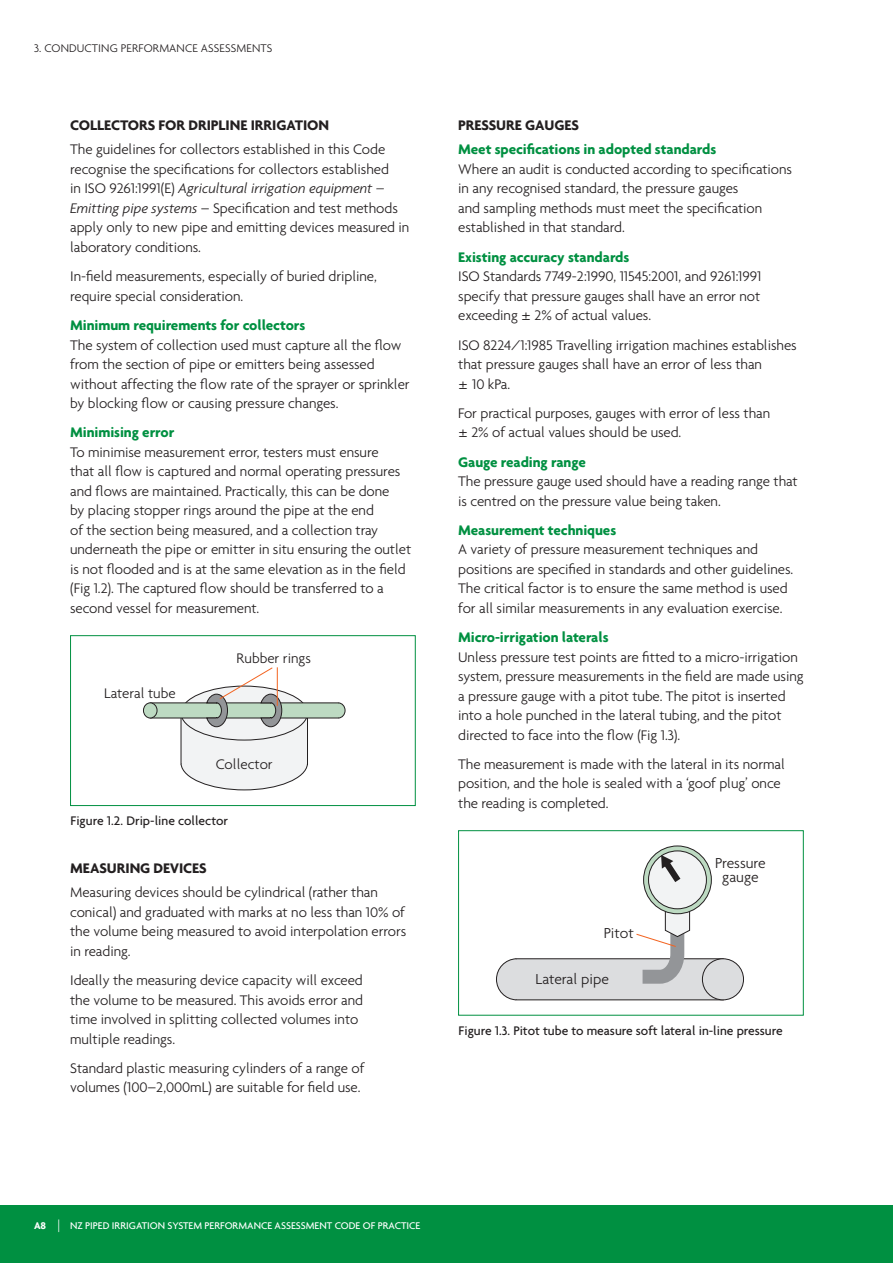
<style>
.page{position:relative;width:893px;height:1263px;background:#fff}
.page>*{position:absolute;margin:0;border:0;box-sizing:border-box;transform-origin:0 0}
.t1{font:300 15.6px/13.6px "Agenda";color:#231f20;text-align:center}
.Body_Copy{font:300 15px/19.5px "Agenda";letter-spacing:-.005em;color:#231f20}
.Sub_subheaders{font:700 15px "Agenda";letter-spacing:-.005em;color:#009041}
.Subheads_in_Copy{font:700 15px "Agenda";letter-spacing:-.005em;color:#231f20}
.t2{font:500 13.5px "Agenda";color:#231f20}
.t3{font:300 12px "Agenda";letter-spacing:.01em;color:#231f20}
.t4{font:500 10.5px "Agenda";color:#fff}
.s1{font-style:italic}
.s2{font-family:"Helvetica"}
.s3{font-weight:700}
.s4{font-weight:300;font-size:13.35px}
</style>
<div class="page">
<div style="left:0;top:1205px;width:893px;height:58px;background:#009041"></div>
<div style="left:143px;top:703px;width:14px;height:15px;background:#bddac2;border-radius:50%"></div>
<div style="left:143px;top:702px;width:14px;height:16px;border:1px solid #231f20;border-radius:50%"></div>
<svg style="left:149px;top:667px;width:196px;height:123px"></svg>
<hr style="left:277px;top:667px;width:1px;height:39px;background:#f36421">
<div style="left:70px;top:635px;width:346px;height:171px;border:1px solid #009041"></div>
<div style="left:702px;top:959px;width:41px;height:41px;background:#dcdddf;border-radius:50%"></div>
<div style="left:702px;top:958px;width:42px;height:42px;border:1px solid #231f20;border-radius:50%"></div>
<svg style="left:496px;top:906px;width:228px;height:94px"></svg>
<svg style="left:644px;top:846px;width:67px;height:68px"></svg>
<div style="left:643px;top:846px;width:69px;height:68px;border:1px solid #231f20;border-radius:50%"></div>
<div style="left:648px;top:851px;width:58px;height:58px;background:#f2f3f4;border-radius:50%"></div>
<div style="left:648px;top:850px;width:59px;height:59px;border:1px solid #231f20;border-radius:50%"></div>
<svg style="left:658px;top:854px;width:23px;height:28px"></svg>
<div style="left:458px;top:830px;width:346px;height:185px;border:1px solid #009041"></div>
<p class="t3" style="left:34px;top:41px;width:240px">3. CONDUCTING PERFORMANCE ASSESSMENTS</p>
<p class="Subheads_in_Copy" style="left:70px;top:116px;width:260px">COLLECTORS FOR DRIPLINE IRRIGATION</p>
<p class="Body_Copy" style="left:70px;top:140px;width:341px">The guidelines for collectors established in this Code recognise the specifications for collectors established<br>in ISO 9261:1991(E) <span class="s1">Agricultural irrigation equipment – Emitting pipe systems</span> – Specification and test methods apply only to new pipe and emitting devices measured in laboratory conditions.</p>
<p class="Body_Copy" style="left:70px;top:266px;width:308px">In-field measurements, especially of buried dripline, require special consideration.</p>
<p class="Sub_subheaders" style="left:70px;top:316px;width:237px">Minimum requirements for collectors</p>
<p class="Body_Copy" style="left:70px;top:335px;width:341px">The system of collection used must capture all the flow from the section of pipe or emitters being assessed without affecting the flow rate of the sprayer or sprinkler by blocking flow or causing pressure changes.</p>
<p class="Sub_subheaders" style="left:70px;top:423px;width:106px">Minimising error</p>
<p class="Body_Copy" style="left:70px;top:442px;width:343px">To minimise measurement error, testers must ensure<br>that all flow is captured and normal operating pressures and flows are maintained. Practically, this can be done<br>by placing stopper rings around the pipe at the end<br>of the section being measured, and a collection tray underneath the pipe or emitter in situ ensuring the outlet is not flooded and is at the same elevation as in the field (Fig 1.2). The captured flow should be transferred to a second vessel for measurement.</p>
<p class="Body_Copy" style="left:104px;top:683px;width:73px">Lateral tube</p>
<p class="Body_Copy" style="left:237px;top:648px;width:76px">Rubber rings</p>
<p class="Body_Copy" style="left:216px;top:755px;width:58px">Collector</p>
<p class="t2" style="left:71px;top:813px;width:159px">Figure 1.2. Drip-line collector</p>
<p class="Subheads_in_Copy" style="left:70px;top:859px;width:138px">MEASURING DEVICES</p>
<p class="Body_Copy" style="left:70px;top:882px;width:338px">Measuring devices should be cylindrical (rather than conical) and graduated with marks at no less than 10% of the volume being measured to avoid interpolation errors in reading.</p>
<p class="Body_Copy" style="left:70px;top:970px;width:294px">Ideally the measuring device capacity will exceed the volume to be measured. This avoids error and time involved in splitting collected volumes into multiple readings.</p>
<p class="Body_Copy" style="left:70px;top:1058px;width:296px">Standard plastic measuring cylinders of a range of volumes (100–2,000mL) are suitable for field use.</p>
<p class="Subheads_in_Copy" style="left:458px;top:116px;width:122px">PRESSURE GAUGES</p>
<p class="Sub_subheaders" style="left:458px;top:140px;width:260px">Meet specifications in adopted standards</p>
<p class="Body_Copy" style="left:458px;top:159px;width:335px">Where an audit is conducted according to specifications in any recognised standard, the pressure gauges<br>and sampling methods must meet the specification established in that standard.</p>
<p class="Sub_subheaders" style="left:458px;top:248px;width:173px">Existing accuracy standards</p>
<p class="Body_Copy" style="left:458px;top:266px;width:305px;text-align:justify">ISO Standards 7749-2:1990, 11545:2001, and 9261:1991 specify that pressure gauges shall have an error not exceeding <span class="s2">±</span> 2% of actual values.</p>
<p class="Body_Copy" style="left:458px;top:335px;width:340px">ISO 8224/1:1985 Travelling irrigation machines establishes that pressure gauges shall have an error of less than<br><span class="s2">±</span> 10 kPa.</p>
<p class="Body_Copy" style="left:458px;top:403px;width:314px">For practical purposes, gauges with error of less than <span class="s2">±</span> 2% of actual values should be used.</p>
<p class="Sub_subheaders" style="left:458px;top:452px;width:129px">Gauge reading range</p>
<p class="Body_Copy" style="left:458px;top:471px;width:341px">The pressure gauge used should have a reading range that is centred on the pressure value being taken.</p>
<p class="Sub_subheaders" style="left:458px;top:521px;width:160px">Measurement techniques</p>
<p class="Body_Copy" style="left:458px;top:539px;width:337px">A variety of pressure measurement techniques and positions are specified in standards and other guidelines.<br>The critical factor is to ensure the same method is used for all similar measurements in any evaluation exercise.</p>
<p class="Sub_subheaders" style="left:458px;top:628px;width:152px">Micro-irrigation laterals</p>
<p class="Body_Copy" style="left:458px;top:647px;width:347px">Unless pressure test points are fitted to a micro-irrigation system, pressure measurements in the field are made using a pressure gauge with a pitot tube. The pitot is inserted into a hole punched in the lateral tubing, and the pitot directed to face into the flow (Fig 1.3).</p>
<p class="Body_Copy" style="left:458px;top:754px;width:328px">The measurement is made with the lateral in its normal position, and the hole is sealed with a ‘goof plug’ once the reading is completed.</p>
<p class="t1" style="left:604px;top:925px;width:31px">Pitot</p>
<p class="t1" style="left:536px;top:971px;width:75px">Lateral pipe</p>
<p class="t1" style="left:715px;top:856px;width:52px">Pressure gauge</p>
<p class="t2" style="left:459px;top:1022px;width:326px">Figure 1.3. Pitot tube to measure soft lateral in-line pressure</p>
<p class="t4" style="left:34px;top:1219px;width:388px"><span class="s3">A8</span> <span class="s4">|</span> NZ PIPED IRRIGATION SYSTEM PERFORMANCE ASSESSMENT CODE OF PRACTICE</p>
</div>
